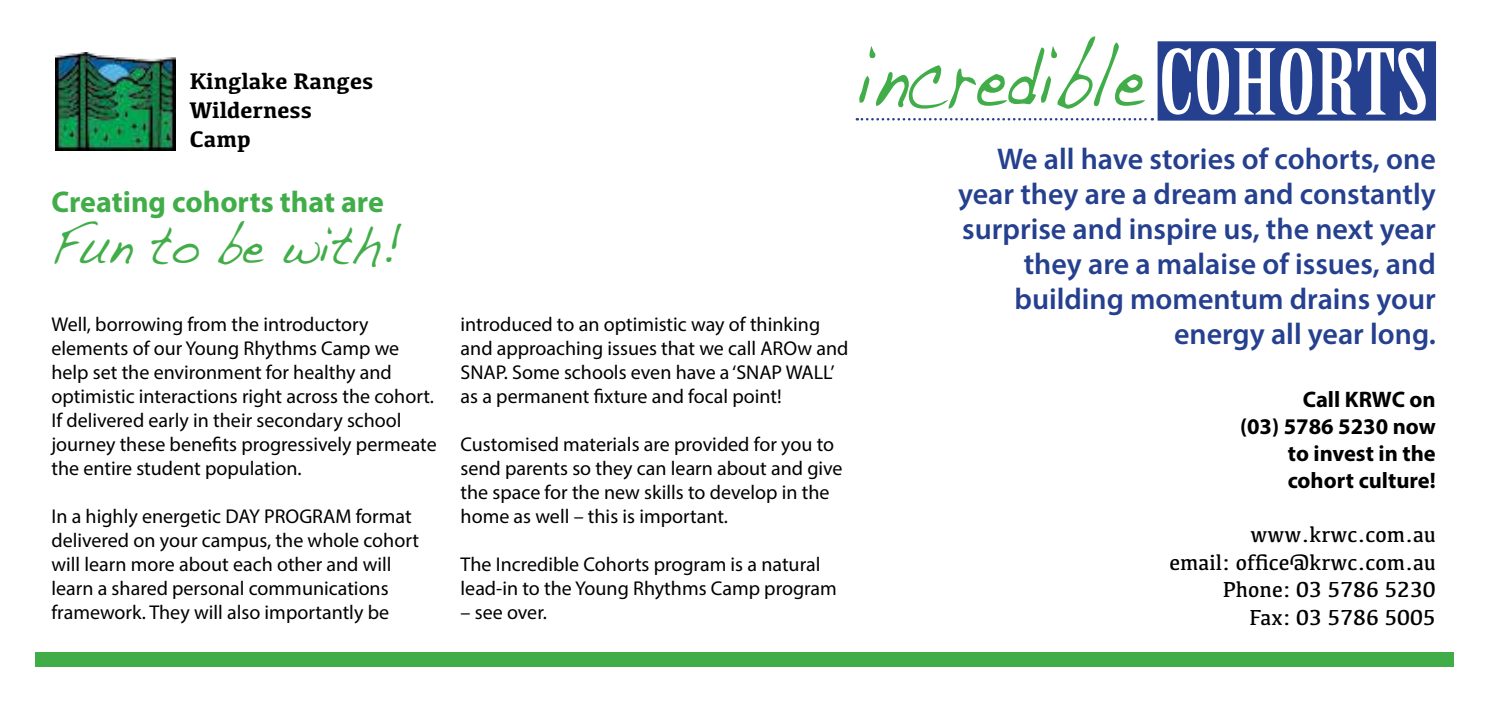
<style>
.page{position:relative;width:1489px;height:702px;background:#fff}
.page>*{position:absolute;margin:0;border:0;box-sizing:border-box;transform-origin:0 0}
.t1{font:91px "Handwriting Dakota";color:#41ad49;scale:.7 1}
.t2{font:55px "Handwriting Dakota";color:#41ad49;scale:.8 1}
.t3{font:600 30px/35px "Myriad Pro";color:#25408f;text-align:right}
.t4{font:700 30px "Myriad Pro";color:#41ad49}
.t5{font:700 23.25px/29.2px "Kefa";color:#000}
.t6{font:22.5px/27.5px "Kefa";color:#000;text-align:right;scale:.95 1}
.t7{font:700 22.5px/27px "Myriad Pro";color:#000;text-align:right}
.t8{font:20px/24px "Myriad Pro";color:#000}
</style>
<div class="page">
<svg style="left:856px;top:118px;width:296px;height:2px"></svg>
<div style="left:35px;top:652px;width:1418px;height:14px;background:#41ad49"></div>
<div style="left:1157px;top:41px;width:278px;height:80px;background:#25408f;border:2px solid #25408f"></div>
<img style="left:56px;top:52px;width:119px;height:98px">
<p class="t5" style="left:189px;top:65px;width:185px">Kinglake Ranges<br>Wilderness<br>Camp</p>
<h3 class="t4" style="left:51px;top:183px;width:334px">Creating cohorts that are</h3>
<h2 class="t2" style="left:51px;top:211px;width:439px">Fun to be with!</h2>
<p class="t8" style="left:51px;top:312px;width:387px">Well, borrowing from the introductory elements of our Young Rhythms Camp we help set the environment for healthy and optimistic interactions right across the cohort.<br>If delivered early in their secondary school journey these benefits progressively permeate the entire student population.</p>
<p class="t8" style="left:51px;top:504px;width:369px">In a highly energetic DAY PROGRAM format delivered on your campus, the whole cohort will learn more about each other and will learn a shared personal communications framework. They will also importantly be</p>
<h1 class="t1" style="left:857px;top:21px;width:816px">incredible <sub>COHORTS</sub></h1>
<p class="t8" style="left:460px;top:312px;width:389px">introduced to an optimistic way of thinking and approaching issues that we call AROw and SNAP. Some schools even have a ‘SNAP WALL’ as a permanent fixture and focal point!</p>
<p class="t8" style="left:460px;top:432px;width:383px">Customised materials are provided for you to send parents so they can learn about and give the space for the new skills to develop in the home as well – this is important.</p>
<p class="t8" style="left:460px;top:552px;width:378px">The Incredible Cohorts program is a natural lead-in to the Young Rhythms Camp program</p>
<p class="t8" style="left:460px;top:600px;width:88px">– see over.</p>
<h3 class="t3" style="left:958px;top:141px;width:479px">We all have stories of cohorts, one year they are a dream and constantly surprise and inspire us, the next year they are a malaise of issues, and building momentum drains your energy all year long.</h3>
<p class="t7" style="left:1239px;top:385px;width:197px">Call KRWC on<br>(03) 5786 5230 now to invest in the cohort culture!</p>
<p class="t6" style="left:1169px;top:520px;width:282px">www.krwc.com.au<br>email: office@krwc.com.au<br>Phone: 03 5786 5230<br>Fax: 03 5786 5005</p>
</div>
